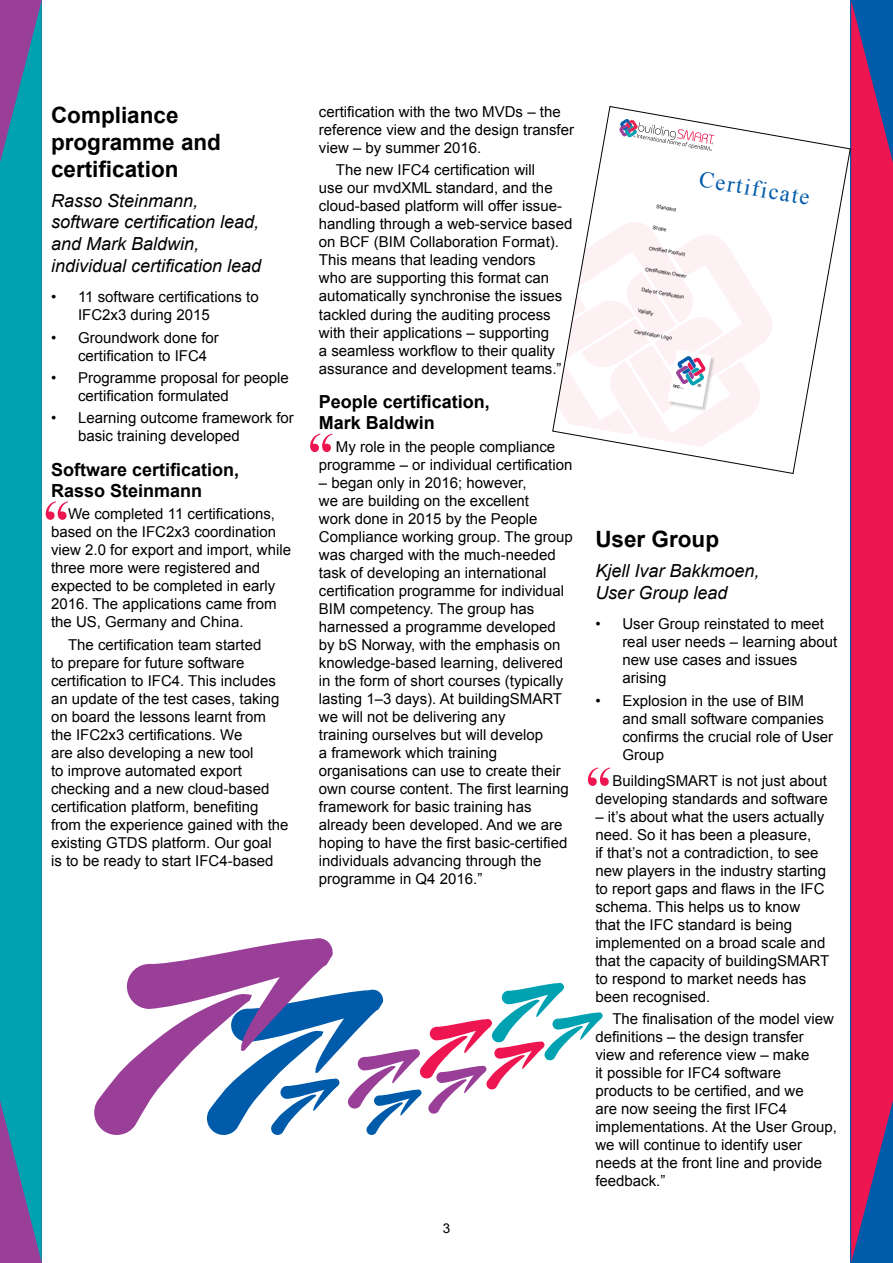
<style>
.page{position:relative;width:893px;height:1263px;background:#fff}
.page>*{position:absolute;margin:0;border:0;box-sizing:border-box;transform-origin:0 0}
.t1{font:72px "Bask Old Face";color:#ee1651}
.t2{font:700 22.5px/27px "Arial";color:#000}
.t3{font:22.5px "Times New Roman";color:#005baa}
.t4{font:italic 18px/21.6px "Arial";color:#000}
.t5{font:700 18px/21.6px "Arial";color:#000}
.t6{font:15px/18px "Arial";color:#000}
.t7{font:13.5px "Arial";color:#000}
.t8{font:4.95px "Arial";color:#000}
.t9{font:700 4.05px "Arial";color:#000}
</style>
<div class="page">
<svg style="left:851px;top:0;width:42px;height:1263px;background:#ce1f5c"></svg>
<svg style="left:0;top:0;width:42px;height:1263px;background:#1494ad"></svg>
<svg style="left:94px;top:938px;width:509px;height:197px"></svg>
<svg style="left:552px;top:106px;width:299px;height:368px"></svg>
<svg style="left:554px;top:219px;width:220px;height:245px"></svg>
<h2 class="t2" style="left:51px;top:103px;width:172px">Compliance programme and certification</h2>
<p class="t4" style="left:51px;top:191px;width:212px">Rasso Steinmann, software certification lead, and Mark Baldwin, individual certification lead</p>
<p class="t6" style="left:78px;top:289px;width:182px;text-indent:-27px">• 11 software certifications to<br>IFC2x3 during 2015</p>
<p class="t6" style="left:78px;top:330px;width:142px;text-indent:-27px">• Groundwork done for certification to IFC4</p>
<p class="t6" style="left:78px;top:370px;width:212px;text-indent:-27px">• Programme proposal for people certification formulated</p>
<p class="t6" style="left:78px;top:410px;width:217px;text-indent:-27px">• Learning outcome framework for basic training developed</p>
<p class="t5" style="left:51px;top:459px;width:190px">Software certification,<br>Rasso Steinmann</p>
<p class="t6" style="left:51px;top:505px;width:242px;text-indent:17px">We completed 11 certifications, based on the IFC2x3 coordination view 2.0 for export and import, while three more were registered and expected to be completed in early<br>2016. The applications came from the US, Germany and China.</p>
<p class="t6" style="left:51px;top:635px;width:239px;text-indent:17px">The certification team started<br>to prepare for future software certification to IFC4. This includes an update of the test cases, taking on board the lessons learnt from the IFC2x3 certifications. We<br>are also developing a new tool<br>to improve automated export checking and a new cloud-based certification platform, benefiting from the experience gained with the existing GTDS platform. Our goal<br>is to be ready to start IFC4-based</p>
<h1 class="t1" style="left:43px;top:484px;width:31px">“</h1>
<p class="t6" style="left:319px;top:103px;width:257px">certification with the two MVDs – the reference view and the design transfer view – by summer 2016.</p>
<p class="t6" style="left:319px;top:161px;width:255px;text-indent:17px">The new IFC4 certification will<br>use our mvdXML standard, and the cloud-based platform will offer issue&shy;handling through a web-service based on BCF (BIM Collaboration Format).<br>This means that leading vendors<br>who are supporting this format can automatically synchronise the issues tackled during the auditing process with their applications – supporting<br>a seamless workflow to their quality assurance and development teams.”</p>
<p class="t5" style="left:319px;top:391px;width:173px">People certification,<br>Mark Baldwin</p>
<p class="t6" style="left:319px;top:438px;width:255px;text-align:center">My role in the people compliance programme – or individual certification</p>
<p class="t6" style="left:319px;top:474px;width:256px">– began only in 2016; however,<br>we are building on the excellent<br>work done in 2015 by the People Compliance working group. The group was charged with the much-needed task of developing an international certification programme for individual BIM competency. The group has harnessed a programme developed by bS Norway, with the emphasis on knowledge-based learning, delivered in the form of short courses (typically lasting 1–3 days). At buildingSMART we will not be delivering any<br>training ourselves but will develop<br>a framework which training organisations can use to create their own course content. The first learning framework for basic training has already been developed. And we are hoping to have the first basic-certified individuals advancing through the programme in Q4 2016.”</p>
<h1 class="t1" style="left:307px;top:416px;width:31px">“</h1>
<p class="t8" style="left:657px;top:204px;width:21px;rotate:10deg">Standard</p>
<p class="t8" style="left:653px;top:225px;width:15px;rotate:10deg">Scope</p>
<p class="t8" style="left:650px;top:245px;width:38px;rotate:10deg">Certifi ed Product</p>
<p class="t8" style="left:646px;top:266px;width:43px;rotate:10deg">Certifi cation Owner</p>
<p class="t8" style="left:642px;top:286px;width:45px;rotate:10deg">Date of Certifi cation</p>
<p class="t8" style="left:638px;top:309px;width:17px;rotate:10deg">Validity</p>
<p class="t8" style="left:635px;top:328px;width:40px;rotate:10deg">Certifi cation Logo</p>
<h2 class="t3" style="left:702px;top:165px;width:114px;rotate:10deg">Certificate</h2>
<p class="t9" style="left:674px;top:384px;width:12px;rotate:10deg">IFC…</p>
<h2 class="t2" style="left:595px;top:527px;width:125px">User Group</h2>
<p class="t4" style="left:595px;top:561px;width:166px">Kjell Ivar Bakkmoen,<br>User Group lead</p>
<p class="t6" style="left:622px;top:616px;width:217px;text-indent:-27px">• User Group reinstated to meet real user needs – learning about new use cases and issues arising</p>
<p class="t6" style="left:622px;top:693px;width:212px;text-indent:-27px">• Explosion in the use of BIM<br>and small software companies confirms the crucial role of User<br>Group</p>
<p class="t6" style="left:595px;top:772px;width:234px;text-align:right">BuildingSMART is not just about developing standards and software</p>
<p class="t6" style="left:595px;top:808px;width:236px">– it’s about what the users actually need. So it has been a pleasure,<br>if that’s not a contradiction, to see new players in the industry starting to report gaps and flaws in the IFC schema. This helps us to know<br>that the IFC standard is being implemented on a broad scale and that the capacity of buildingSMART to respond to market needs has been recognised.</p>
<p class="t6" style="left:595px;top:1010px;width:243px;text-indent:17px">The finalisation of the model view definitions – the design transfer view and reference view – make<br>it possible for IFC4 software products to be certified, and we<br>are now seeing the first IFC4 implementations. At the User Group, we will continue to identify user needs at the front line and provide feedback.”</p>
<h1 class="t1" style="left:585px;top:750px;width:31px">“</h1>
<p class="t7" style="left:443px;top:1220px;width:9px">3</p>
</div>
